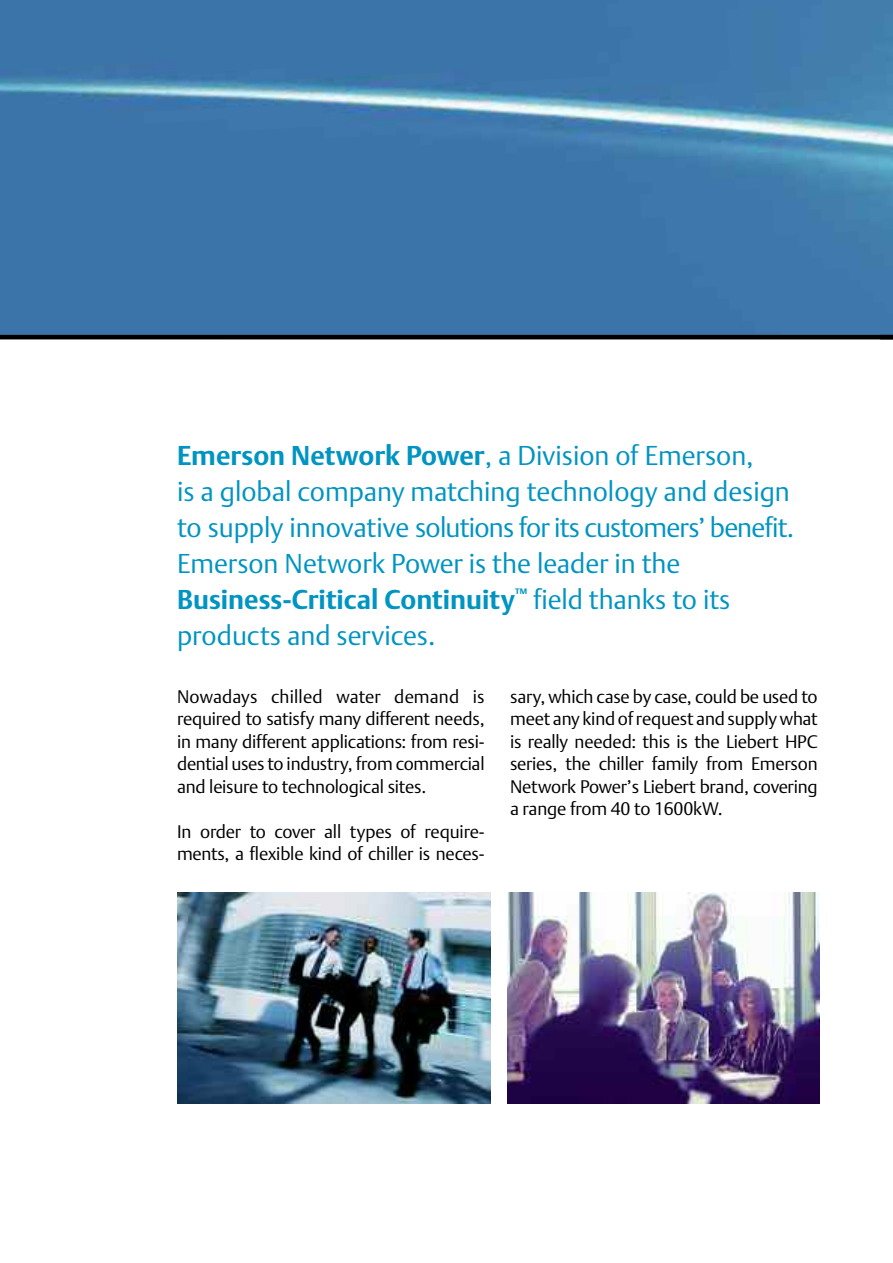
<style>
.page{position:relative;width:893px;height:1263px;background:#fff}
.page>*{position:absolute;margin:0;border:0;box-sizing:border-box;transform-origin:0 0}
.t1{font:27px/36px "DTL Argo T Light";color:#0094c2}
.t2{font:700 27px "DTL Argo T";color:#0094c2}
.t3{font:18px/22.5px "DTL Argo T Light";letter-spacing:-.01em;color:#000;text-align:justify}
.s1{font-family:"DTL Argo T";font-weight:700}
.s2{font-family:"DTL Argo T Light";font-weight:400}
</style>
<div class="page">
<img style="left:0;top:0;width:893px;height:335px">
<hr style="left:0;top:335px;width:893px;height:4px;background:#000">
<img style="left:177px;top:892px;width:313px;height:211px">
<img style="left:508px;top:892px;width:311px;height:211px">
<h1 class="t1" style="left:177px;top:437px;width:619px"><span class="s1">Emerson Network Power</span>, a Division of Emerson,<br>is a global company matching technology and design to supply innovative solutions for its customers’ benefit.<br>Emerson Network Power is the leader in the</h1>
<h1 class="t2" style="left:177px;top:583px;width:555px">Business-Critical Continuity<sup>™</sup> <span class="s2">field thanks to its</span></h1>
<h1 class="t1" style="left:177px;top:617px;width:260px">products and services.</h1>
<p class="t3" style="left:177px;top:685px;width:309px">Nowadays chilled water demand is required to satisfy many different needs, in many different applications: from resi&shy;dential uses to industry, from commercial and leisure to technological sites.</p>
<p class="t3" style="left:177px;top:820px;width:309px">In order to cover all types of require&shy;ments, a flexible kind of chiller is neces-</p>
<p class="t3" style="left:510px;top:685px;width:309px">sary, which case by case, could be used to meet any kind of request and supply what is really needed: this is the Liebert HPC series, the chiller family from Emerson Network Power’s Liebert brand, covering a range from 40 to 1600kW.</p>
</div>
